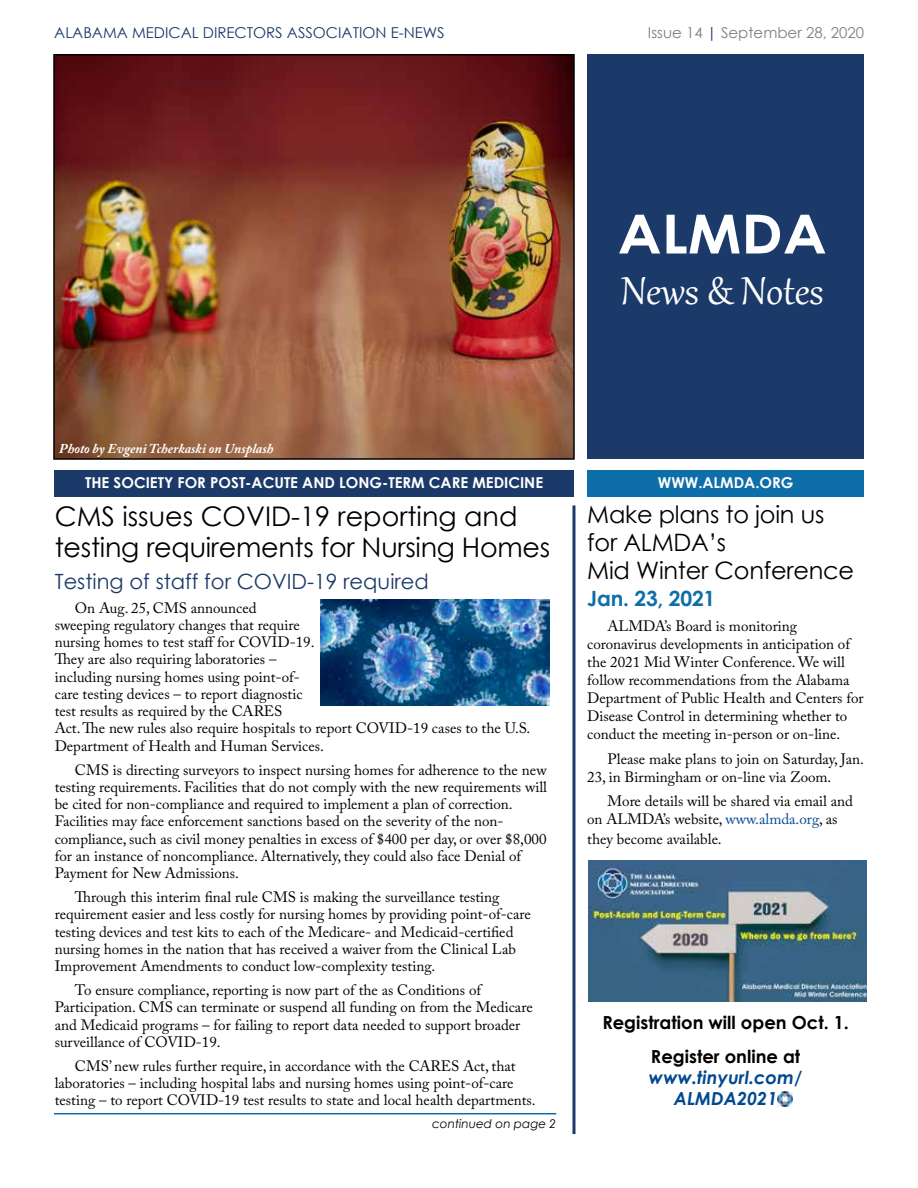
<style>
.page{position:relative;width:918px;height:1188px;background:#fff}
.page>*{position:absolute;margin:0;border:0;box-sizing:border-box;transform-origin:0 0}
.t1{font:700 54px "Century Gothic";color:#fff;scale:1.1 1}
.t2{font:48px "Gabriola";letter-spacing:-.005em;color:#fff}
.t3{font:27px/31px "Century Gothic";letter-spacing:-.01em;color:#000}
.t4{font:24px/27.6px "Century Gothic";letter-spacing:-.01em;color:#000}
.t5{font:21px "Century Gothic";color:#1b3a69}
.t6{font:700 21px "Century Gothic";letter-spacing:-.01em;color:#0e6ea8}
.t7{font:700 18px/34.5px "Century Gothic";color:#000;text-align:center}
.t8{font:italic 700 18px/21px "Century Gothic";color:#004990;text-align:center}
.t9{font:15px/17.2px "Adobe Caslon Pro";color:#000}
.t10{font:700 15px "Century Gothic";color:#fff}
.t11{font:15px "Century Gothic";color:#1b3a69}
.t12{font:15px "Century Gothic";color:#808080}
.t13{font:italic 700 13.5px "Adobe Caslon Pro";color:#fff}
.t14{font:italic 12px "Century Gothic";color:#000}
.s1{color:#1b3a69}
.s2{color:#004990}
</style>
<div class="page">
<div style="left:587px;top:54px;width:277px;height:405px;background:#1b3a69"></div>
<div style="left:54px;top:470px;width:520px;height:27px;background:#1b3a69"></div>
<div style="left:587px;top:470px;width:277px;height:27px;background:#0e6ea8"></div>
<img style="left:56px;top:57px;width:516px;height:400px">
<div style="left:53px;top:54px;width:522px;height:406px;border:2px solid #000"></div>
<hr style="left:54px;top:1113px;width:502px;height:1px;background:#0e6ea8">
<img style="left:778px;top:1092px;width:15px;height:15px">
<img style="left:321px;top:600px;width:229px;height:106px">
<img style="left:588px;top:860px;width:278px;height:142px">
<hr style="left:572px;top:505px;width:3px;height:629px;background:#1b3a69">
<p class="t11" style="left:54px;top:22px;width:392px">ALABAMA MEDICAL DIRECTORS ASSOCIATION E-NEWS</p>
<p class="t12" style="left:648px;top:22px;width:218px">Issue 14 <span class="s1">|</span> September 28, 2020</p>
<p class="t13" style="left:59px;top:441px;width:216px">Photo by Evgeni Tcherkaski on Unsplash</p>
<h1 class="t1" style="left:618px;top:193px;width:192px">ALMDA</h1>
<h2 class="t2" style="left:621px;top:260px;width:204px">News &amp; Notes</h2>
<p class="t10" style="left:85px;top:471px;width:460px">THE SOCIETY FOR POST-ACUTE AND LONG-TERM CARE MEDICINE</p>
<p class="t10" style="left:658px;top:471px;width:137px">WWW.ALMDA.ORG</p>
<h3 class="t3" style="left:55px;top:500px;width:497px">CMS issues COVID-19 reporting and testing requirements for Nursing Homes</h3>
<h3 class="t5" style="left:55px;top:566px;width:376px">Testing of staff for COVID-19 required</h3>
<p class="t9" style="left:55px;top:599px;width:477px;text-indent:20px">On Aug. 25, CMS announced<br>sweeping regulatory changes that require<br>nursing homes to test staff for COVID-19.<br>They are also requiring laboratories –<br>including nursing homes using point-of-<br>care testing devices – to report diagnostic<br>test results as required by the CARES<br>Act. The new rules also require hospitals to report COVID-19 cases to the U.S.<br>Department of Health and Human Services.</p>
<p class="t9" style="left:55px;top:761px;width:494px;text-indent:20px">CMS is directing surveyors to inspect nursing homes for adherence to the new testing requirements. Facilities that do not comply with the new requirements will be cited for non-compliance and required to implement a plan of correction.<br>Facilities may face enforcement sanctions based on the severity of the non&shy;compliance, such as civil money penalties in excess of $400 per day, or over $8,000 for an instance of noncompliance. Alternatively, they could also face Denial of Payment for New Admissions.</p>
<p class="t9" style="left:55px;top:888px;width:478px;text-indent:20px">Through this interim final rule CMS is making the surveillance testing requirement easier and less costly for nursing homes by providing point-of-care testing devices and test kits to each of the Medicare- and Medicaid-certified nursing homes in the nation that has received a waiver from the Clinical Lab Improvement Amendments to conduct low-complexity testing.</p>
<p class="t9" style="left:55px;top:981px;width:480px;text-indent:20px">To ensure compliance, reporting is now part of the as Conditions of Participation. CMS can terminate or suspend all funding on from the Medicare and Medicaid programs – for failing to report data needed to support broader surveillance of COVID-19.</p>
<p class="t9" style="left:55px;top:1057px;width:483px;text-indent:20px">CMS’ new rules further require, in accordance with the CARES Act, that laboratories – including hospital labs and nursing homes using point-of-care testing – to report COVID-19 test results to state and local health departments.</p>
<p class="t14" style="left:432px;top:1115px;width:126px">continued on page 2</p>
<h3 class="t4" style="left:587px;top:501px;width:268px">Make plans to join us for ALMDA’s<br>Mid Winter Conference</h3>
<h3 class="t6" style="left:587px;top:583px;width:130px">Jan. 23, 2021</h3>
<p class="t9" style="left:587px;top:617px;width:278px;line-height:18px;text-indent:20px">ALMDA’s Board is monitoring coronavirus developments in anticipation of the 2021 Mid Winter Conference. We will follow recommendations from the Alabama Department of Public Health and Centers for Disease Control in determining whether to conduct the meeting in-person or on-line.</p>
<p class="t9" style="left:587px;top:750px;width:278px;line-height:18px;text-indent:20px">Please make plans to join on Saturday, Jan.<br>23, in Birmingham or on-line via Zoom.</p>
<p class="t9" style="left:587px;top:792px;width:267px;line-height:18px;text-indent:20px">More details will be shared via email and on ALMDA’s website, <span class="s2">www.almda.org</span>, as</p>
<p class="t9" style="left:587px;top:830px;width:136px">they become available.</p>
<p class="t7" style="left:602px;top:1004px;width:248px">Registration will open Oct. 1.<br>Register online at</p>
<p class="t8" style="left:649px;top:1066px;width:155px">www.tinyurl.com/<br>ALMDA2021</p>
</div>
